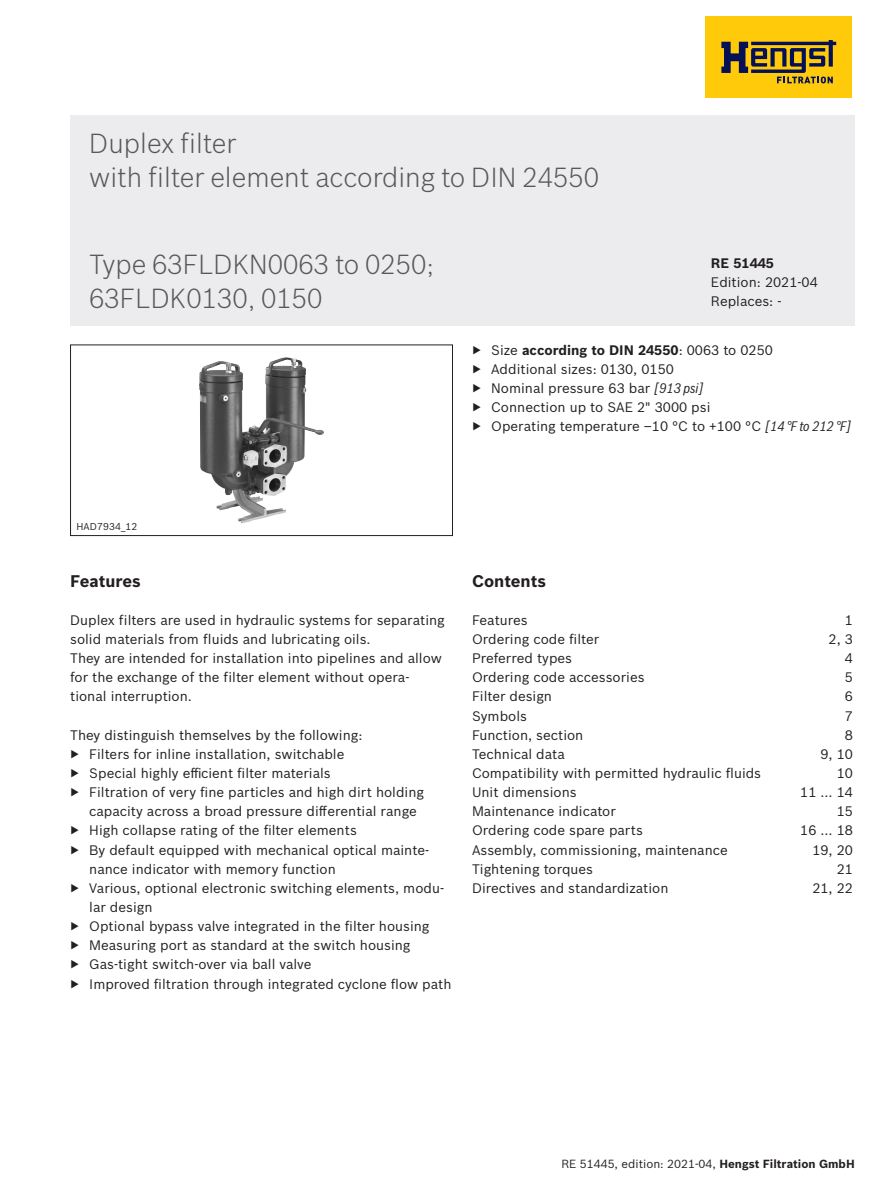
<style>
.page{position:relative;width:893px;height:1191px;background:#fff}
.page>*{position:absolute;margin:0;border:0;box-sizing:border-box;transform-origin:0 0}
.t1{font:300 27px/33.5px "Bosch Sans";color:#57585a}
.t2{font:700 16.5px "Bosch Sans";color:#231f20}
.t3{font:13.5px/19.2px "Bosch Sans";color:#231f20}
.t4{font:700 13.5px "Bosch Sans";color:#231f20}
.t5{font:11.55px "Bosch Sans";color:#231f20}
.t6{font:9.75px "Bosch Sans";letter-spacing:.01em;color:#231f20}
.s1{font-weight:700}
.s2{font-family:"Bosch Sans Cond";font-style:italic}
</style>
<div class="page">
<div style="left:70px;top:115px;width:785px;height:210px;background:#ececee"></div>
<div style="left:705px;top:17px;width:147px;height:81px;background:#feca0a"></div>
<svg style="left:721px;top:40px;width:115px;height:43px"></svg>
<img style="left:242px;top:357px;width:43px;height:75px">
<div style="left:70px;top:344px;width:383px;height:192px;border:1px solid #231f20"></div>
<h1 class="t1" style="left:89px;top:125px;width:511px">Duplex filter<br>with filter element according to DIN 24550</h1>
<h1 class="t1" style="left:89px;top:246px;width:346px">Type 63FLDKN0063 to 0250;<br>63FLDK0130, 0150</h1>
<p class="t4" style="left:711px;top:253px;width:65px">RE 51445</p>
<p class="t3" style="left:711px;top:272px;width:108px">Edition: 2021-04<br>Replaces: -</p>
<p class="t3" style="left:472px;top:339px;width:381px">▶ Size <span class="s1">according to DIN 24550</span>: 0063 to 0250<br>▶ Additional sizes: 0130, 0150<br>▶ Nominal pressure 63 bar <span class="s2">[913 psi]<br></span>▶ Connection up to SAE 2" 3000 psi<br>▶ Operating temperature –10 °C to +100 °C <span class="s2">[14 °F to 212 °F]</span></p>
<p class="t6" style="left:76px;top:519px;width:62px">HAD7934_12</p>
<p class="t2" style="left:70px;top:568px;width:72px">Features</p>
<p class="t3" style="left:70px;top:609px;width:376px">Duplex filters are used in hydraulic systems for separating solid materials from fluids and lubricating oils.<br>They are intended for installation into pipelines and allow for the exchange of the filter element without opera&shy;tional interruption.</p>
<p class="t3" style="left:70px;top:724px;width:294px">They distinguish themselves by the following:</p>
<p class="t3" style="left:70px;top:743px;width:276px">▶ Filters for inline installation, switchable</p>
<p class="t3" style="left:70px;top:762px;width:262px">▶ Special highly efficient filter materials</p>
<p class="t3" style="left:70px;top:781px;width:355px">▶ Filtration of very fine particles and high dirt holding</p>
<p class="t3" style="left:89px;top:801px;width:329px">capacity across a broad pressure differential range</p>
<p class="t3" style="left:70px;top:820px;width:288px">▶ High collapse rating of the filter elements</p>
<p class="t3" style="left:70px;top:839px;width:360px">▶ By default equipped with mechanical optical mainte-</p>
<p class="t3" style="left:89px;top:858px;width:248px">nance indicator with memory function</p>
<p class="t3" style="left:70px;top:877px;width:375px">▶ Various, optional electronic switching elements, modu-</p>
<p class="t3" style="left:89px;top:896px;width:65px">lar design</p>
<p class="t3" style="left:70px;top:915px;width:361px">▶ Optional bypass valve integrated in the filter housing</p>
<p class="t3" style="left:70px;top:935px;width:342px">▶ Measuring port as standard at the switch housing</p>
<p class="t3" style="left:70px;top:954px;width:243px">▶ Gas-tight switch-over via ball valve</p>
<p class="t3" style="left:70px;top:973px;width:383px">▶ Improved filtration through integrated cyclone flow path</p>
<p class="t2" style="left:472px;top:568px;width:76px">Contents</p>
<p class="t3" style="left:472px;top:609px;width:57px">Features</p>
<p class="t3" style="left:845px;top:609px;width:10px">1</p>
<p class="t3" style="left:472px;top:628px;width:129px">Ordering code filter</p>
<p class="t3" style="left:829px;top:628px;width:26px">2, 3</p>
<p class="t3" style="left:472px;top:648px;width:102px">Preferred types</p>
<p class="t3" style="left:845px;top:648px;width:10px">4</p>
<p class="t3" style="left:472px;top:667px;width:174px">Ordering code accessories</p>
<p class="t3" style="left:845px;top:667px;width:10px">5</p>
<p class="t3" style="left:472px;top:686px;width:82px">Filter design</p>
<p class="t3" style="left:845px;top:686px;width:10px">6</p>
<p class="t3" style="left:472px;top:705px;width:57px">Symbols</p>
<p class="t3" style="left:845px;top:705px;width:10px">7</p>
<p class="t3" style="left:472px;top:724px;width:113px">Function, section</p>
<p class="t3" style="left:845px;top:724px;width:10px">8</p>
<p class="t3" style="left:472px;top:743px;width:94px">Technical data</p>
<p class="t3" style="left:820px;top:743px;width:34px">9, 10</p>
<p class="t3" style="left:472px;top:762px;width:291px">Compatibility with permitted hydraulic fluids</p>
<p class="t3" style="left:837px;top:762px;width:18px">10</p>
<p class="t3" style="left:472px;top:781px;width:106px">Unit dimensions</p>
<p class="t3" style="left:800px;top:781px;width:54px">11 ... 14</p>
<p class="t3" style="left:472px;top:801px;width:145px">Maintenance indicator</p>
<p class="t3" style="left:837px;top:801px;width:18px">15</p>
<p class="t3" style="left:472px;top:820px;width:172px">Ordering code spare parts</p>
<p class="t3" style="left:800px;top:820px;width:54px">16 ... 18</p>
<p class="t3" style="left:472px;top:839px;width:257px">Assembly, commissioning, maintenance</p>
<p class="t3" style="left:812px;top:839px;width:42px">19, 20</p>
<p class="t3" style="left:472px;top:858px;width:123px">Tightening torques</p>
<p class="t3" style="left:837px;top:858px;width:18px">21</p>
<p class="t3" style="left:472px;top:877px;width:198px">Directives and standardization</p>
<p class="t3" style="left:812px;top:877px;width:42px">21, 22</p>
<p class="t5" style="left:561px;top:1154px;width:295px">RE 51445, edition: 2021-04, <span class="s1">Hengst Filtration GmbH</span></p>
</div>
